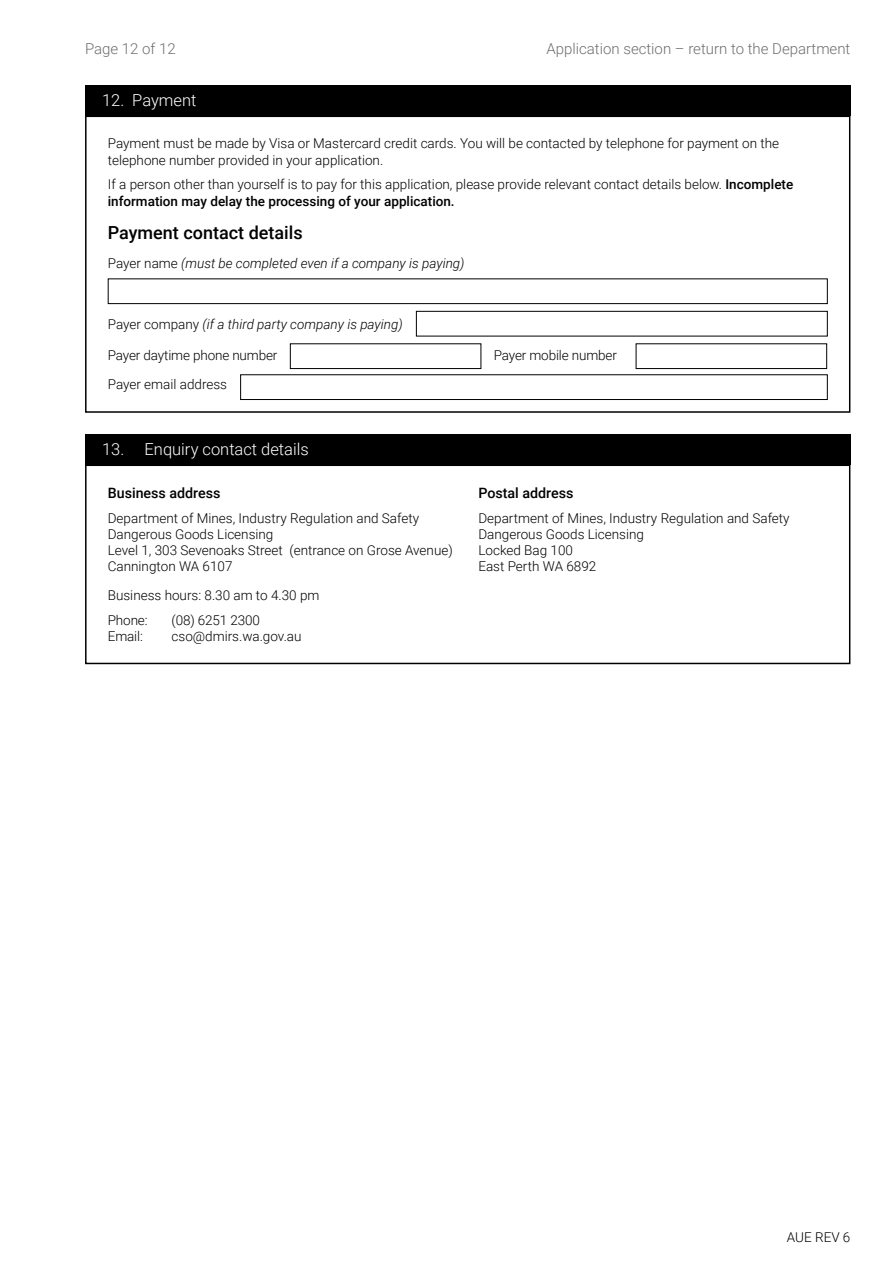
<style>
.page{position:relative;width:893px;height:1263px;background:#fff}
.page>*{position:absolute;margin:0;border:0;box-sizing:border-box;transform-origin:0 0}
.Heading_2{font:500 18px "Roboto";color:#000}
.Heading_1_Form{font:300 16.5px "Roboto";color:#fff}
.t1{font:300 15px "Roboto";color:#6d6e71}
.Heading_3{font:500 14.25px "Roboto";color:#000}
.Text{font:300 13.5px/16.2px "Roboto";color:#000}
.Text-2{font:italic 300 13.5px "Roboto";color:#000}
.s1{font-weight:500}
.s2{font-style:normal}
</style>
<div class="page">
<div style="left:108px;top:278px;width:720px;height:26px;background:#fff;border:1px solid #000"></div>
<div style="left:416px;top:311px;width:412px;height:25px;background:#fff;border:1px solid #000"></div>
<div style="left:290px;top:343px;width:191px;height:26px;background:#fff;border:1px solid #000"></div>
<div style="left:636px;top:343px;width:191px;height:26px;background:#fff;border:1px solid #000"></div>
<div style="left:240px;top:374px;width:588px;height:26px;background:#fff;border:1px solid #000"></div>
<div style="left:85px;top:116px;width:765px;height:297px;border:2px solid #000"></div>
<div style="left:85px;top:85px;width:765px;height:31px;background:#000"></div>
<div style="left:85px;top:464px;width:765px;height:200px;border:2px solid #000"></div>
<div style="left:85px;top:434px;width:765px;height:30px;background:#000"></div>
<p class="t1" style="left:85px;top:38px;width:92px">Page 12 of 12</p>
<h1 class="Heading_1_Form" style="left:102px;top:89px;width:96px">12. Payment</h1>
<p class="t1" style="left:546px;top:38px;width:305px">Application section – return to the Department</p>
<p class="Text" style="left:108px;top:135px;width:673px">Payment must be made by Visa or Mastercard credit cards. You will be contacted by telephone for payment on the telephone number provided in your application.</p>
<p class="Text" style="left:108px;top:176px;width:687px">If a person other than yourself is to pay for this application, please provide relevant contact details below. <span class="s1">Incomplete information may delay the processing of your application.</span></p>
<h2 class="Heading_2" style="left:108px;top:220px;width:196px">Payment contact details</h2>
<p class="Text-2" style="left:108px;top:254px;width:358px"><span class="s2">Payer name</span> (must be completed even if a company is paying)</p>
<p class="Text-2" style="left:108px;top:315px;width:297px"><span class="s2">Payer company</span> (if a third party company is paying)</p>
<p class="Text" style="left:108px;top:346px;width:171px">Payer daytime phone number</p>
<p class="Text" style="left:494px;top:346px;width:125px">Payer mobile number</p>
<p class="Text" style="left:108px;top:376px;width:121px">Payer email address</p>
<h1 class="Heading_1_Form" style="left:102px;top:438px;width:208px">13. Enquiry contact details</h1>
<h3 class="Heading_3" style="left:108px;top:483px;width:114px">Business address</h3>
<p class="Text" style="left:108px;top:509px;width:313px">Department of Mines, Industry Regulation and Safety</p>
<p class="Text" style="left:108px;top:525px;width:167px">Dangerous Goods Licensing</p>
<p class="Text" style="left:108px;top:542px;width:346px">Level 1, 303 Sevenoaks Street (entrance on Grose Avenue)</p>
<p class="Text" style="left:108px;top:558px;width:126px">Cannington WA 6107</p>
<p class="Text" style="left:108px;top:587px;width:213px">Business hours: 8.30 am to 4.30 pm</p>
<p class="Text" style="left:108px;top:611px;width:41px">Phone:</p>
<p class="Text" style="left:172px;top:611px;width:90px">(08) 6251 2300</p>
<p class="Text" style="left:108px;top:628px;width:37px">Email:</p>
<p class="Text" style="left:172px;top:628px;width:132px">cso@dmirs.wa.gov.au</p>
<h3 class="Heading_3" style="left:478px;top:483px;width:97px">Postal address</h3>
<p class="Text" style="left:478px;top:509px;width:313px">Department of Mines, Industry Regulation and Safety</p>
<p class="Text" style="left:478px;top:525px;width:167px">Dangerous Goods Licensing</p>
<p class="Text" style="left:478px;top:542px;width:96px">Locked Bag 100</p>
<p class="Text" style="left:478px;top:558px;width:119px">East Perth WA 6892</p>
<p class="Text" style="left:787px;top:1228px;width:65px">AUE REV 6</p>
</div>
